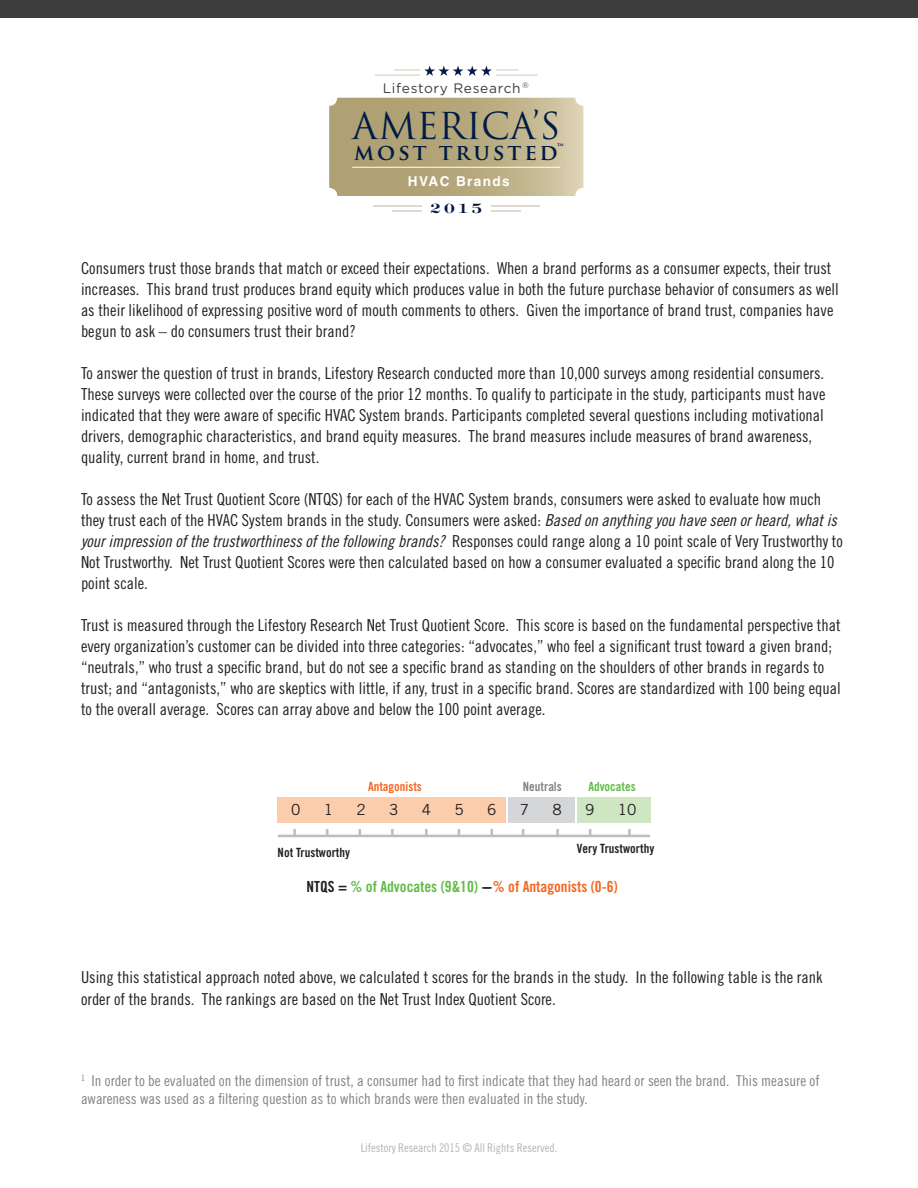
<style>
.page{position:relative;width:918px;height:1188px;background:#fff}
.page>*{position:absolute;margin:0;border:0;box-sizing:border-box;transform-origin:0 0}
.t1{font:36.15px "Trajan Pro";color:#001b46}
.t2{font:700 21.9px "Trajan Pro";letter-spacing:.13em;color:#001b46}
.t3{font:19.8px "Engravers LH Bold Face";color:#001b46}
.t4{font:16.5px/21px "Trade Gothic Cond Eighteen";color:#231f20}
.t5{font:15.3px "Trade Gothic Bold Cond Twenty";color:#f36621}
.t6{font:15.3px "Trade Gothic";color:#231f20}
.t7{font:15px/18px "Trade Gothic Cond Eighteen";color:#808285}
.t8{font:13.8px "Gotham";letter-spacing:.05em;color:#3e3e3f}
.t9{font:700 13.65px "Helvetica";letter-spacing:.1em;color:#fff}
.t10{font:12.75px "Trade Gothic Bold Cond Twenty";color:#231f20}
.t11{font:12.75px "Trade Gothic Bold Cond Twenty";color:#f36621}
.t12{font:12.75px "Trade Gothic Bold Cond Twenty";color:#60bb46}
.t13{font:12.75px "Trade Gothic Bold Cond Twenty";color:#808285}
.t14{font:12px "Trade Gothic Cond Eighteen";color:#808285}
.s1{font-family:"Trade Gothic Cond Eighteen Obl"}
.s2{color:#231f20}
.s3{color:#60bb46}
</style>
<div class="page">
<div style="left:278px;top:797px;width:228px;height:25px;background:#fccdad"></div>
<div style="left:509px;top:797px;width:66px;height:25px;background:#d5d6d8"></div>
<div style="left:577px;top:797px;width:73px;height:25px;background:#cee6c1"></div>
<hr style="left:278px;top:835px;width:372px;height:2px;background:#bcbdc0">
<svg style="left:293px;top:829px;width:3px;height:6px"></svg>
<svg style="left:326px;top:829px;width:2px;height:6px"></svg>
<svg style="left:358px;top:829px;width:3px;height:6px"></svg>
<svg style="left:391px;top:829px;width:3px;height:6px"></svg>
<svg style="left:425px;top:829px;width:3px;height:6px"></svg>
<svg style="left:458px;top:829px;width:2px;height:6px"></svg>
<svg style="left:490px;top:829px;width:3px;height:6px"></svg>
<svg style="left:522px;top:829px;width:2px;height:6px"></svg>
<svg style="left:556px;top:829px;width:3px;height:6px"></svg>
<svg style="left:589px;top:829px;width:2px;height:6px"></svg>
<svg style="left:628px;top:829px;width:3px;height:6px"></svg>
<div style="left:0;top:0;width:918px;height:17px;background:#3e3e3f"></div>
<svg style="left:329px;top:98px;width:254px;height:98px"></svg>
<hr style="left:373px;top:205px;width:48px;height:1px;background:#dfdad1">
<hr style="left:392px;top:210px;width:29px;height:2px;background:#dfdad1">
<hr style="left:491px;top:205px;width:48px;height:1px;background:#dfdad1">
<hr style="left:491px;top:210px;width:29px;height:2px;background:#dfdad1">
<svg style="left:375px;top:66px;width:163px;height:10px"></svg>
<hr style="left:352px;top:167px;width:208px;height:1px;background:#fff">
<p class="t8" style="left:383px;top:80px;width:148px">Lifestory Research <sup>®</sup></p>
<p class="t1" style="left:352px;top:103px;width:210px">AMERICA’S</p>
<p class="t2" style="left:354px;top:138px;width:211px">MOST TRUSTED™</p>
<p class="t9" style="left:408px;top:173px;width:103px">HVAC Brands</p>
<p class="t3" style="left:430px;top:198px;width:55px">2015</p>
<p class="t4" style="left:81px;top:258px;width:759px">Consumers trust those brands that match or exceed their expectations. When a brand performs as a consumer expects, their trust increases. This brand trust produces brand equity which produces value in both the future purchase behavior of consumers as well as their likelihood of expressing positive word of mouth comments to others. Given the importance of brand trust, companies have begun to ask – do consumers trust their brand?</p>
<p class="t4" style="left:81px;top:363px;width:746px">To answer the question of trust in brands, Lifestory Research conducted more than 10,000 surveys among residential consumers.<br>These surveys were collected over the course of the prior 12 months. To qualify to participate in the study, participants must have indicated that they were aware of specific HVAC System brands. Participants completed several questions including motivational drivers, demographic characteristics, and brand equity measures. The brand measures include measures of brand awareness, quality, current brand in home, and trust.</p>
<p class="t4" style="left:81px;top:489px;width:763px">To assess the Net Trust Quotient Score (NTQS) for each of the HVAC System brands, consumers were asked to evaluate how much they trust each of the HVAC System brands in the study. Consumers were asked: <span class="s1">Based on anything you have seen or heard, what is your impression of the trustworthiness of the following brands?</span> Responses could range along a 10 point scale of Very Trustworthy to Not Trustworthy. Net Trust Quotient Scores were then calculated based on how a consumer evaluated a specific brand along the 10 point scale.</p>
<p class="t4" style="left:81px;top:615px;width:761px">Trust is measured through the Lifestory Research Net Trust Quotient Score. This score is based on the fundamental perspective that every organization’s customer can be divided into three categories: “advocates,” who feel a significant trust toward a given brand; “neutrals,” who trust a specific brand, but do not see a specific brand as standing on the shoulders of other brands in regards to trust; and “antagonists,” who are skeptics with little, if any, trust in a specific brand. Scores are standardized with 100 being equal to the overall average. Scores can array above and below the 100 point average.</p>
<p class="t11" style="left:368px;top:778px;width:55px">Antagonists</p>
<p class="t13" style="left:523px;top:778px;width:40px">Neutrals</p>
<p class="t12" style="left:588px;top:778px;width:49px">Advocates</p>
<p class="t6" style="left:291px;top:801px;width:11px">0</p>
<p class="t6" style="left:324px;top:801px;width:11px">1</p>
<p class="t6" style="left:356px;top:801px;width:11px">2</p>
<p class="t6" style="left:389px;top:801px;width:11px">3</p>
<p class="t6" style="left:422px;top:801px;width:11px">4</p>
<p class="t6" style="left:454px;top:801px;width:11px">5</p>
<p class="t6" style="left:487px;top:801px;width:11px">6</p>
<p class="t6" style="left:520px;top:801px;width:11px">7</p>
<p class="t6" style="left:552px;top:801px;width:11px">8</p>
<p class="t6" style="left:585px;top:801px;width:11px">9</p>
<p class="t6" style="left:618px;top:801px;width:20px">10</p>
<p class="t10" style="left:278px;top:845px;width:74px">Not Trustworthy</p>
<p class="t10" style="left:577px;top:841px;width:79px">Very Trustworthy</p>
<p class="t5" style="left:307px;top:877px;width:313px"><span class="s2">NTQS =</span> <span class="s3">% of Advocates (9&amp;10)</span> <span class="s2">----</span>% of Antagonists (0-6)</p>
<p class="t4" style="left:81px;top:965px;width:743px;line-height:22.5px">Using this statistical approach noted above, we calculated t scores for the brands in the study. In the following table is the rank order of the brands. The rankings are based on the Net Trust Index Quotient Score.</p>
<p class="t7" style="left:81px;top:1072px;width:740px"><sup>1</sup> In order to be evaluated on the dimension of trust, a consumer had to first indicate that they had heard or seen the brand. This measure of awareness was used as a filtering question as to which brands were then evaluated in the study.</p>
<p class="t14" style="left:361px;top:1141px;width:198px">Lifestory Research 2015 © All Rights Reserved.</p>
</div>
